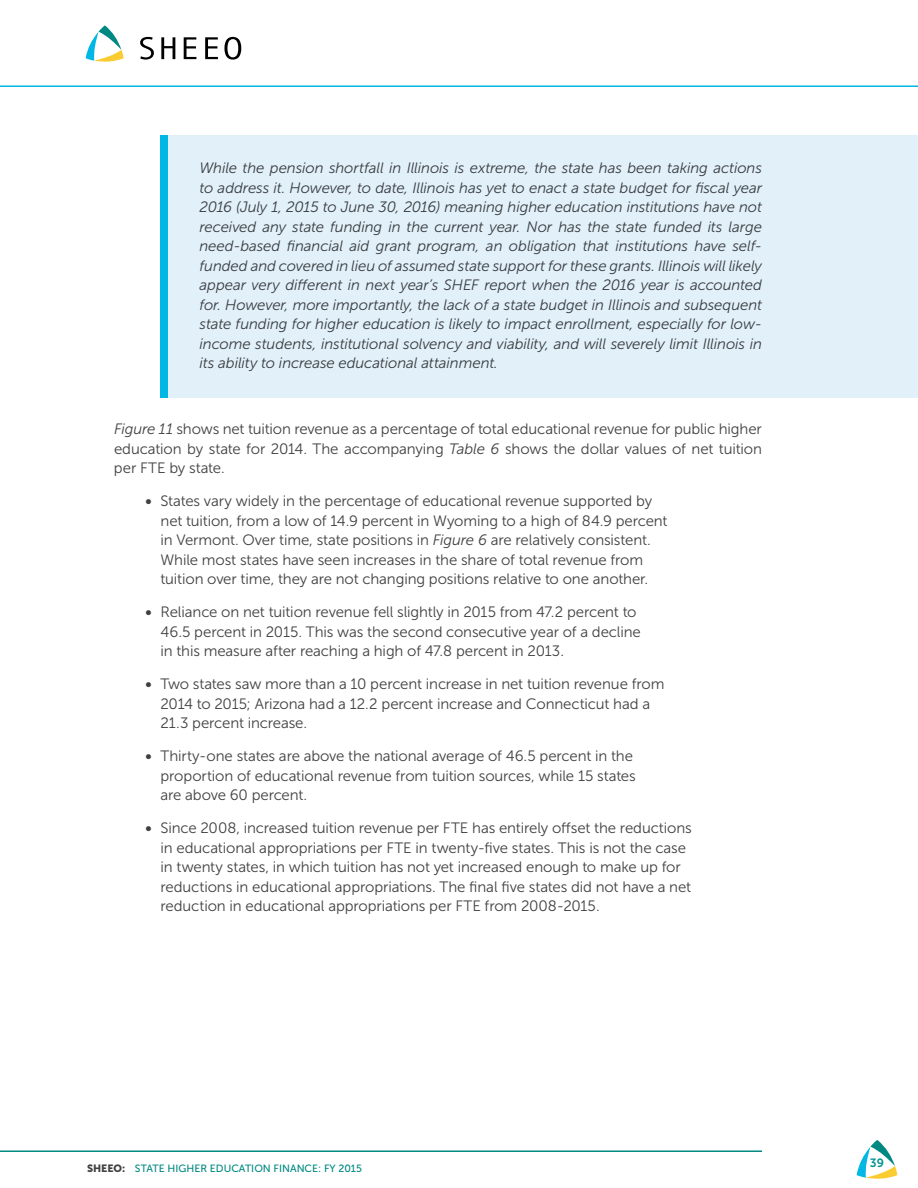
<style>
.page{position:relative;width:918px;height:1188px;background:#fff}
.page>*{position:absolute;margin:0;border:0;box-sizing:border-box;transform-origin:0 0}
.t1{font:15px/19.5px "Museo Sans 300";letter-spacing:-.01em;color:#414042}
.t2{font:italic 15px/19.5px "Museo Sans 300";letter-spacing:-.01em;color:#414042;text-align:justify}
.t3{font:12px "Museo Sans 700";color:#009590}
.t4{font:10.5px "Museo Sans 500";color:#008982}
.s1{font-style:italic}
.s2{font-family:"Museo Sans 700"}
.s3{font-family:"Museo Sans 900";color:#414042}
</style>
<div class="page">
<hr style="left:0;top:1150px;width:762px;height:2px;background:#008982">
<svg style="left:86px;top:25px;width:38px;height:37px"></svg>
<svg style="left:140px;top:37px;width:14px;height:23px"></svg>
<svg style="left:161px;top:37px;width:14px;height:22px"></svg>
<svg style="left:184px;top:37px;width:12px;height:22px"></svg>
<svg style="left:205px;top:37px;width:13px;height:22px"></svg>
<svg style="left:224px;top:37px;width:17px;height:23px"></svg>
<svg style="left:857px;top:1140px;width:40px;height:39px"></svg>
<hr style="left:0;top:85px;width:918px;height:2px;background:#00b8e3">
<div style="left:168px;top:135px;width:750px;height:262px;background:#e1f0f9"></div>
<p class="t2" style="left:200px;top:158px;width:564px">While the pension shortfall in Illinois is extreme, the state has been taking actions to address it. However, to date, Illinois has yet to enact a state budget for fiscal year 2016 (July 1, 2015 to June 30, 2016) meaning higher education institutions have not received any state funding in the current year. Nor has the state funded its large need-based financial aid grant program, an obligation that institutions have self&shy;funded and covered in lieu of assumed state support for these grants. Illinois will likely appear very different in next year’s SHEF report when the 2016 year is accounted for. However, more importantly, the lack of a state budget in Illinois and subsequent state funding for higher education is likely to impact enrollment, especially for low&shy;income students, institutional solvency and viability, and will severely limit Illinois in its ability to increase educational attainment.</p>
<p class="t1" style="left:114px;top:419px;width:650px;text-align:justify"><span class="s1">Figure 11</span> shows net tuition revenue as a percentage of total educational revenue for public higher education by state for 2014. The accompanying <span class="s1">Table 6</span> shows the dollar values of net tuition per FTE by state.</p>
<p class="t1" style="left:160px;top:491px;width:509px;text-indent:-15px"><span class="s2">•</span> States vary widely in the percentage of educational revenue supported by net tuition, from a low of 14.9 percent in Wyoming to a high of 84.9 percent in Vermont. Over time, state positions in <span class="s1">Figure 6</span> are relatively consistent.<br>While most states have seen increases in the share of total revenue from tuition over time, they are not changing positions relative to one another.</p>
<p class="t1" style="left:160px;top:602px;width:482px;text-indent:-15px"><span class="s2">•</span> Reliance on net tuition revenue fell slightly in 2015 from 47.2 percent to<br>46.5 percent in 2015. This was the second consecutive year of a decline in this measure after reaching a high of 47.8 percent in 2013.</p>
<p class="t1" style="left:160px;top:674px;width:505px;text-indent:-15px"><span class="s2">•</span> Two states saw more than a 10 percent increase in net tuition revenue from<br>2014 to 2015; Arizona had a 12.2 percent increase and Connecticut had a<br>21.3 percent increase.</p>
<p class="t1" style="left:160px;top:746px;width:477px;text-indent:-15px"><span class="s2">•</span> Thirty-one states are above the national average of 46.5 percent in the proportion of educational revenue from tuition sources, while 15 states are above 60 percent.</p>
<p class="t1" style="left:160px;top:818px;width:533px;text-indent:-15px"><span class="s2">•</span> Since 2008, increased tuition revenue per FTE has entirely offset the reductions in educational appropriations per FTE in twenty-five states. This is not the case in twenty states, in which tuition has not yet increased enough to make up for reductions in educational appropriations. The final five states did not have a net reduction in educational appropriations per FTE from 2008-2015.</p>
<p class="t4" style="left:87px;top:1163px;width:276px"><span class="s3">SHEEO:</span> STATE HIGHER EDUCATION FINANCE: FY 2015</p>
<p class="t3" style="left:870px;top:1156px;width:16px">39</p>
</div>
